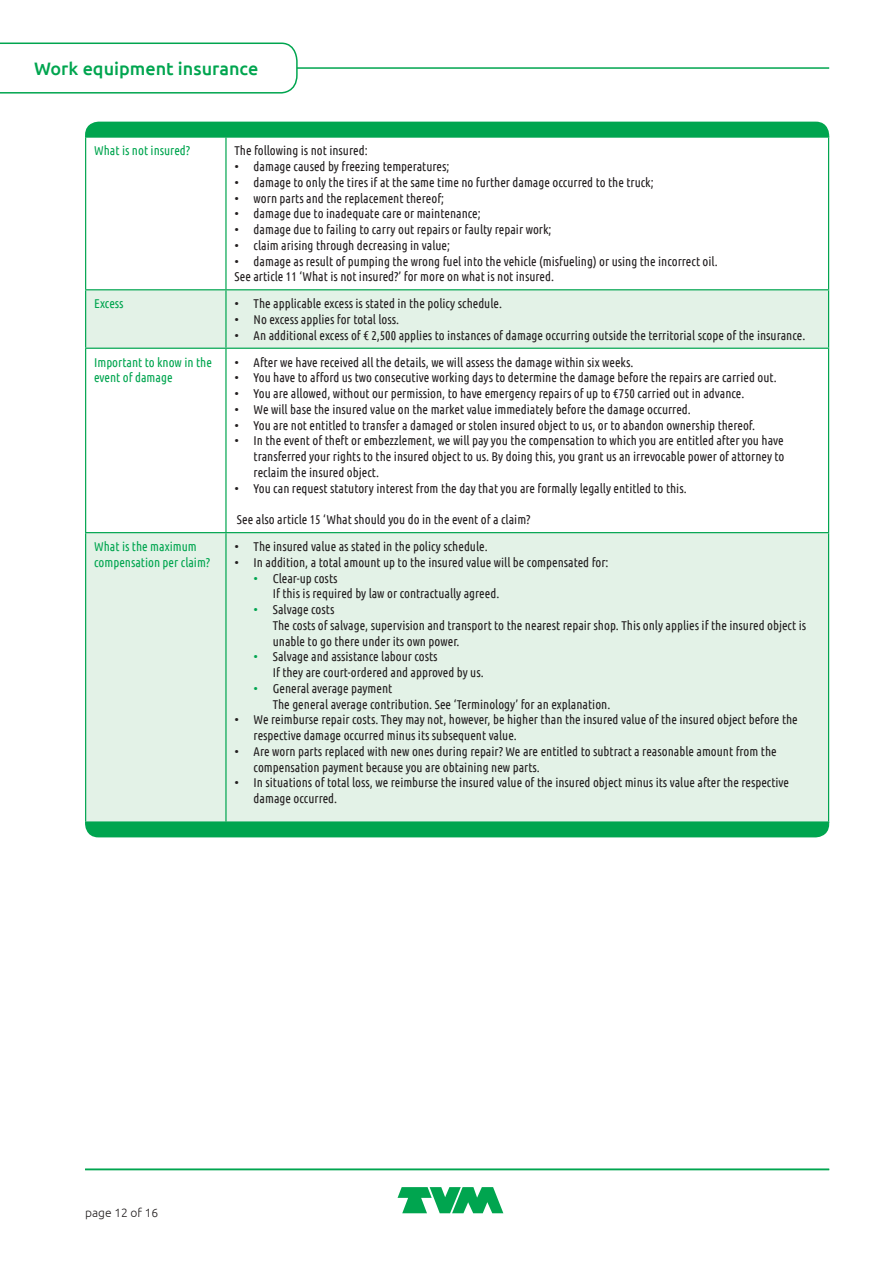
<style>
.page{position:relative;width:893px;height:1263px;background:#fff}
.page>*{position:absolute;margin:0;border:0;box-sizing:border-box;transform-origin:0 0}
.t1{font:500 18px "Ubuntu";color:#00a54f}
.Body{font:12.75px/15.8px "Ubuntu Condensed";color:#231f20}
.Body_Tabel_def{font:12.75px "Ubuntu Condensed";color:#231f20}
.Body-2{font:12.75px/15.8px "Ubuntu Condensed";color:#00a54f}
.t2{font:300 12px "Ubuntu";color:#231f20}
.s1{font-family:"Ubuntu";font-weight:300}
.s2{font-family:"Ubuntu";font-weight:300;color:#00a54f}
</style>
<div class="page">
<div style="left:85px;top:122px;width:744px;height:14px;background:#00a54f"></div>
<svg style="left:86px;top:290px;width:742px;height:532px;fill:#e3f2e7"></svg>
<hr style="left:85px;top:136px;width:141px;height:1px;background:#00a54f">
<hr style="left:85px;top:137px;width:1px;height:152px;background:#00a54f">
<hr style="left:226px;top:136px;width:603px;height:1px;background:#00a54f">
<hr style="left:225px;top:137px;width:2px;height:152px;background:#00a54f">
<hr style="left:828px;top:137px;width:1px;height:152px;background:#00a54f">
<hr style="left:85px;top:289px;width:141px;height:1px;background:#00a54f">
<hr style="left:85px;top:290px;width:1px;height:58px;background:#00a54f">
<hr style="left:226px;top:289px;width:603px;height:1px;background:#00a54f">
<hr style="left:225px;top:290px;width:2px;height:58px;background:#00a54f">
<hr style="left:828px;top:290px;width:1px;height:58px;background:#00a54f">
<hr style="left:85px;top:348px;width:141px;height:1px;background:#00a54f">
<hr style="left:85px;top:349px;width:1px;height:183px;background:#00a54f">
<hr style="left:226px;top:348px;width:603px;height:1px;background:#00a54f">
<hr style="left:225px;top:349px;width:2px;height:183px;background:#00a54f">
<hr style="left:828px;top:349px;width:1px;height:183px;background:#00a54f">
<hr style="left:85px;top:532px;width:141px;height:1px;background:#00a54f">
<hr style="left:85px;top:533px;width:1px;height:289px;background:#00a54f">
<hr style="left:226px;top:532px;width:603px;height:1px;background:#00a54f">
<hr style="left:225px;top:533px;width:2px;height:289px;background:#00a54f">
<hr style="left:828px;top:533px;width:1px;height:289px;background:#00a54f">
<div style="left:85px;top:822px;width:744px;height:15px;background:#00a54f"></div>
<hr style="left:85px;top:67px;width:744px;height:2px;background:#00a54f">
<svg style="left:0;top:42px;width:298px;height:52px"></svg>
<svg style="left:398px;top:1187px;width:105px;height:26px"></svg>
<hr style="left:85px;top:1169px;width:744px;height:1px;background:#00a54f">
<h1 class="t1" style="left:34px;top:57px;width:226px">Work equipment insurance</h1>
<p class="Body-2" style="left:94px;top:142px;width:98px">What is not insured?</p>
<p class="Body_Tabel_def" style="left:234px;top:143px;width:135px">The following is not insured:</p>
<p class="Body_Tabel_def" style="left:234px;top:159px;width:216px"><span class="s1">•</span> damage caused by freezing temperatures;</p>
<p class="Body_Tabel_def" style="left:234px;top:174px;width:421px"><span class="s1">•</span> damage to only the tires if at the same time no further damage occurred to the truck;</p>
<p class="Body_Tabel_def" style="left:234px;top:190px;width:211px"><span class="s1">•</span> worn parts and the replacement thereof;</p>
<p class="Body_Tabel_def" style="left:234px;top:206px;width:248px"><span class="s1">•</span> damage due to inadequate care or maintenance;</p>
<p class="Body_Tabel_def" style="left:234px;top:222px;width:318px"><span class="s1">•</span> damage due to failing to carry out repairs or faulty repair work;</p>
<p class="Body_Tabel_def" style="left:234px;top:237px;width:217px"><span class="s1">•</span> claim arising through decreasing in value;</p>
<p class="Body_Tabel_def" style="left:234px;top:253px;width:485px"><span class="s1">•</span> damage as result of pumping the wrong fuel into the vehicle (misfueling) or using the incorrect oil.</p>
<p class="Body_Tabel_def" style="left:234px;top:269px;width:321px">See article 11 ‘What is not insured?’ for more on what is not insured.</p>
<p class="Body-2" style="left:94px;top:295px;width:31px">Excess</p>
<p class="Body" style="left:234px;top:295px;width:269px"><span class="s1">•</span> The applicable excess is stated in the policy schedule.</p>
<p class="Body" style="left:234px;top:311px;width:166px"><span class="s1">•</span> No excess applies for total loss.</p>
<p class="Body" style="left:234px;top:327px;width:572px"><span class="s1">•</span> An additional excess of € 2,500 applies to instances of damage occurring outside the territorial scope of the insurance.</p>
<p class="Body-2" style="left:94px;top:354px;width:119px">Important to know in the event of damage</p>
<p class="Body" style="left:234px;top:354px;width:400px"><span class="s1">•</span> After we have received all the details, we will assess the damage within six weeks.</p>
<p class="Body" style="left:234px;top:369px;width:544px"><span class="s1">•</span> You have to afford us two consecutive working days to determine the damage before the repairs are carried out.</p>
<p class="Body" style="left:234px;top:385px;width:511px"><span class="s1">•</span> You are allowed, without our permission, to have emergency repairs of up to €750 carried out in advance.</p>
<p class="Body" style="left:234px;top:401px;width:458px"><span class="s1">•</span> We will base the insured value on the market value immediately before the damage occurred.</p>
<p class="Body" style="left:234px;top:417px;width:522px"><span class="s1">•</span> You are not entitled to transfer a damaged or stolen insured object to us, or to abandon ownership thereof.</p>
<p class="Body" style="left:254px;top:432px;width:532px;text-align:justify;text-indent:-19px"><span class="s1">•</span> In the event of theft or embezzlement, we will pay you the compensation to which you are entitled after you have transferred your rights to the insured object to us. By doing this, you grant us an irrevocable power of attorney to reclaim the insured object.</p>
<p class="Body" style="left:234px;top:480px;width:454px"><span class="s1">•</span> You can request statutory interest from the day that you are formally legally entitled to this.</p>
<p class="Body" style="left:237px;top:511px;width:295px">See also article 15 ‘What should you do in the event of a claim?</p>
<p class="Body-2" style="left:94px;top:538px;width:117px">What is the maximum compensation per claim?</p>
<p class="Body" style="left:234px;top:538px;width:255px"><span class="s1">•</span> The insured value as stated in the policy schedule.</p>
<p class="Body" style="left:234px;top:554px;width:376px"><span class="s1">•</span> In addition, a total amount up to the insured value will be compensated for:</p>
<p class="Body" style="left:254px;top:570px;width:85px"><span class="s2">•</span> Clear-up costs</p>
<p class="Body" style="left:273px;top:585px;width:228px">If this is required by law or contractually agreed.</p>
<p class="Body" style="left:254px;top:601px;width:82px"><span class="s2">•</span> Salvage costs</p>
<p class="Body" style="left:273px;top:617px;width:535px">The costs of salvage, supervision and transport to the nearest repair shop. This only applies if the insured object is unable to go there under its own power.</p>
<p class="Body" style="left:254px;top:648px;width:186px"><span class="s2">•</span> Salvage and assistance labour costs</p>
<p class="Body" style="left:273px;top:664px;width:212px">If they are court-ordered and approved by us.</p>
<p class="Body" style="left:254px;top:680px;width:140px"><span class="s2">•</span> General average payment</p>
<p class="Body" style="left:273px;top:696px;width:339px">The general average contribution. See ‘Terminology’ for an explanation.</p>
<p class="Body" style="left:254px;top:711px;width:546px;text-indent:-19px"><span class="s1">•</span> We reimburse repair costs. They may not, however, be higher than the insured value of the insured object before the respective damage occurred minus its subsequent value.</p>
<p class="Body" style="left:254px;top:743px;width:525px;text-indent:-19px"><span class="s1">•</span> Are worn parts replaced with new ones during repair? We are entitled to subtract a reasonable amount from the compensation payment because you are obtaining new parts.</p>
<p class="Body" style="left:254px;top:774px;width:537px;text-indent:-19px"><span class="s1">•</span> In situations of total loss, we reimburse the insured value of the insured object minus its value after the respective damage occurred.</p>
<p class="t2" style="left:85px;top:1205px;width:75px">page 12 of 16</p>
</div>
